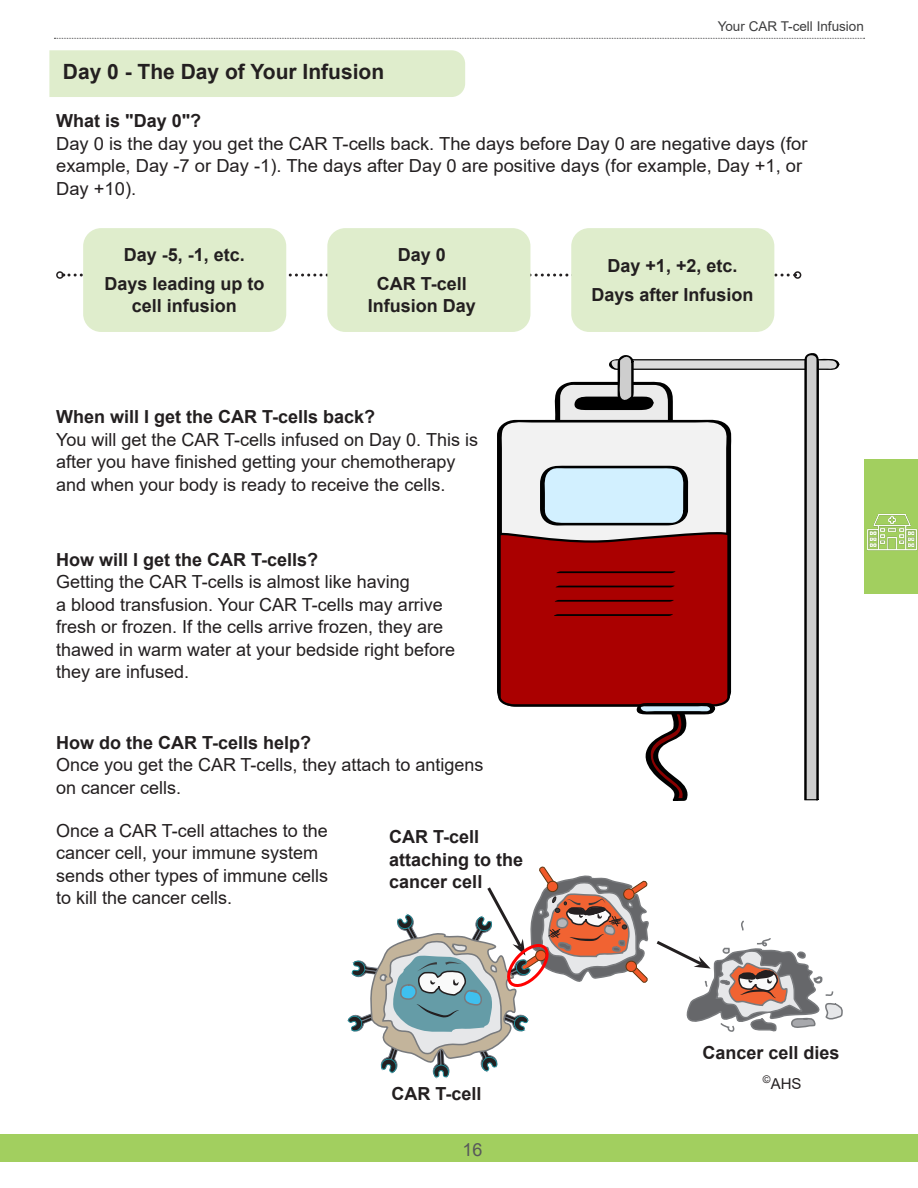
<style>
.page{position:relative;width:918px;height:1188px;background:#fff}
.page>*{position:absolute;margin:0;border:0;box-sizing:border-box;transform-origin:0 0}
.Green_Subheading_Rou{font:700 21px "Arial";color:#231f20}
.Body_Text_2__12_15{font:18px/22.5px "Arial";color:#231f20}
.Body_Text_2__12_15-2{font:700 18px/22.5px "Arial";color:#231f20;text-align:center}
.Heading__Size_12__Bo{font:700 18px "Arial";color:#231f20}
.Healthcare_box{font:700 18px/22.5px "Arial";color:#231f20;text-align:center}
.t1{font:18px "Arial";color:#57585a}
.Body_Text_2__12_15-3{font:15px "Arial";color:#231f20}
.t2{font:13.5px "Arial";color:#3e3e3f}
</style>
<div class="page">
<div style="left:49px;top:50px;width:416px;height:47px;background:#dfedcc"></div>
<svg style="left:64px;top:274px;width:730px;height:3px"></svg>
<div style="left:56px;top:271px;width:8px;height:8px;border:2px solid #231f20;border-radius:50%"></div>
<div style="left:794px;top:271px;width:7px;height:8px;border:2px solid #231f20;border-radius:50%"></div>
<div style="left:571px;top:228px;width:203px;height:104px;background:#dfedcc;border-radius:18px"></div>
<div style="left:327px;top:228px;width:203px;height:104px;background:#dfedcc;border-radius:18px"></div>
<div style="left:83px;top:228px;width:203px;height:104px;background:#dfedcc;border-radius:18px"></div>
<svg style="left:498px;top:353px;width:342px;height:448px"></svg>
<svg style="left:348px;top:866px;width:495px;height:212px"></svg>
<svg style="left:54px;top:38px;width:811px;height:1px"></svg>
<div style="left:0;top:1134px;width:918px;height:28px;background:#a2cf5f"></div>
<div style="left:864px;top:459px;width:54px;height:135px;background:#a2cf5f"></div>
<img style="left:867px;top:514px;width:50px;height:37px">
<p class="t2" style="left:718px;top:17px;width:148px">Your CAR T-cell Infusion</p>
<p class="Green_Subheading_Rou" style="left:63px;top:57px;width:323px">Day 0 - The Day of Your Infusion</p>
<p class="Heading__Size_12__Bo" style="left:56px;top:108px;width:147px">What is "Day 0"?</p>
<p class="Body_Text_2__12_15" style="left:56px;top:132px;width:753px">Day 0 is the day you get the CAR T-cells back. The days before Day 0 are negative days (for example, Day -7 or Day -1). The days after Day 0 are positive days (for example, Day +1, or<br>Day +10).</p>
<p class="Body_Text_2__12_15-2" style="left:124px;top:243px;width:123px">Day -5, -1, etc.</p>
<p class="Body_Text_2__12_15-2" style="left:104px;top:273px;width:162px">Days leading up to cell infusion</p>
<p class="Healthcare_box" style="left:398px;top:243px;width:50px">Day 0</p>
<p class="Healthcare_box" style="left:368px;top:273px;width:110px">CAR T-cell<br>Infusion Day</p>
<p class="Heading__Size_12__Bo" style="left:56px;top:404px;width:321px">When will I get the CAR T-cells back?</p>
<p class="Body_Text_2__12_15" style="left:56px;top:428px;width:423px">You will get the CAR T-cells infused on Day 0. This is after you have finished getting your chemotherapy and when your body is ready to receive the cells.</p>
<p class="Heading__Size_12__Bo" style="left:56px;top:547px;width:264px">How will I get the CAR T-cells?</p>
<p class="Body_Text_2__12_15" style="left:56px;top:571px;width:401px">Getting the CAR T-cells is almost like having<br>a blood transfusion. Your CAR T-cells may arrive fresh or frozen. If the cells arrive frozen, they are thawed in warm water at your bedside right before they are infused.</p>
<p class="Heading__Size_12__Bo" style="left:56px;top:730px;width:257px">How do the CAR T-cells help?</p>
<p class="Body_Text_2__12_15" style="left:56px;top:754px;width:429px">Once you get the CAR T-cells, they attach to antigens on cancer cells.</p>
<p class="Body_Text_2__12_15" style="left:56px;top:819px;width:274px">Once a CAR T-cell attaches to the cancer cell, your immune system sends other types of immune cells to kill the cancer cells.</p>
<p class="Body_Text_2__12_15-2" style="left:389px;top:826px;width:136px;text-align:left">CAR T-cell attaching to the cancer cell</p>
<p class="Body_Text_2__12_15-2" style="left:391px;top:1083px;width:92px">CAR T-cell</p>
<p class="t1" style="left:462px;top:1137px;width:22px">16</p>
<p class="Body_Text_2__12_15-2" style="left:607px;top:255px;width:132px">Day +1, +2, etc.</p>
<p class="Body_Text_2__12_15-2" style="left:591px;top:284px;width:164px">Days after Infusion</p>
<p class="Body_Text_2__12_15-2" style="left:702px;top:1042px;width:139px">Cancer cell dies</p>
<p class="Body_Text_2__12_15-3" style="left:763px;top:1074px;width:40px"><sup>©</sup>AHS</p>
</div>
